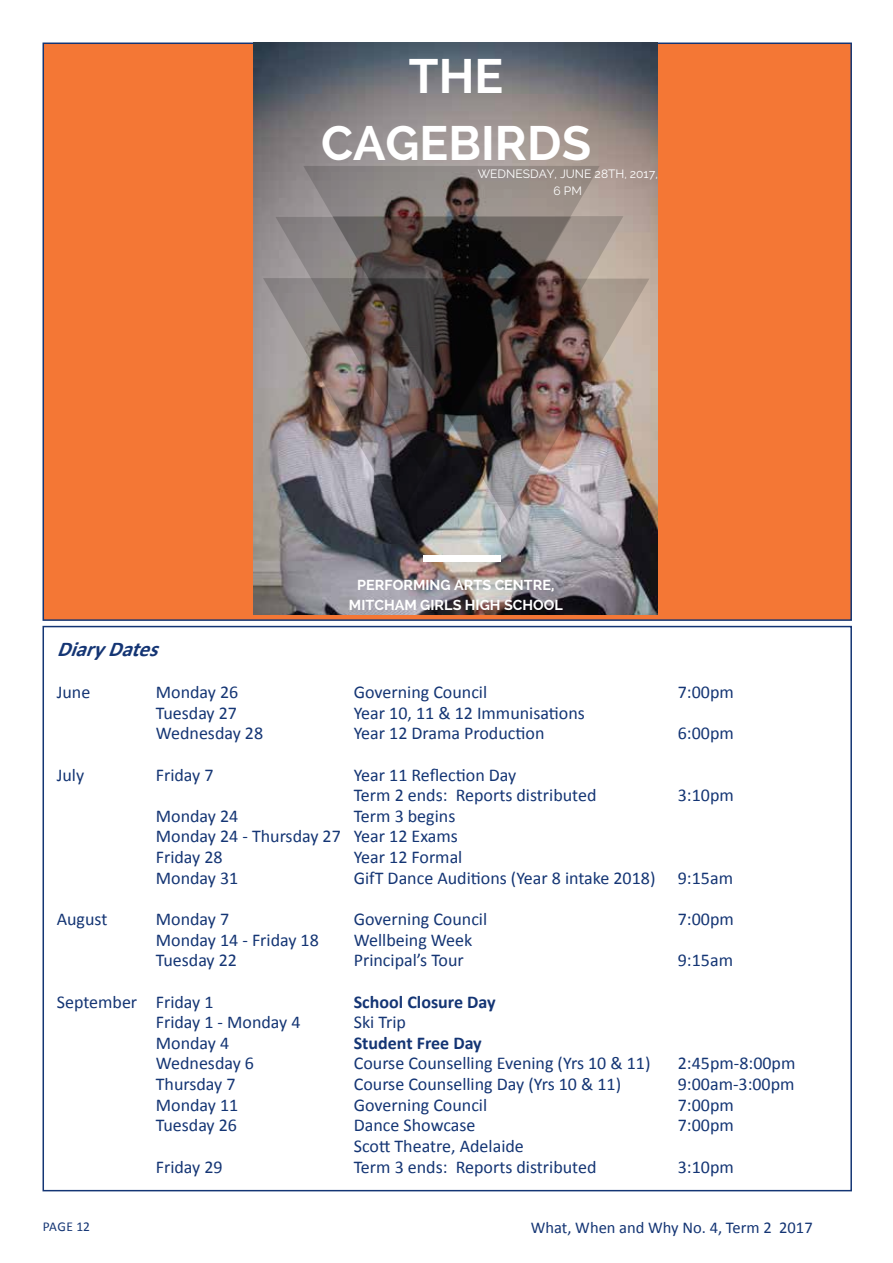
<style>
.page{position:relative;width:893px;height:1263px;background:#fff}
.page>*{position:absolute;margin:0;border:0;box-sizing:border-box;transform-origin:0 0}
.t1{font:700 48px/67.1px "Raleway";color:#fff;text-align:center}
.t2{font:italic 700 21px "Calibri";color:#143574}
.t3{font:18px/20.7px "Calibri";color:#143574}
.t4{font:700 18px "Calibri";color:#143574}
.t5{font:16.5px "Calibri";color:#143574}
.t6{font:700 14.4px/20px "Raleway";color:#fff;text-align:center}
.t7{font:13.5px "Calibri";letter-spacing:.015em;color:#143574}
.t8{font:12px/16.5px "Raleway";color:#fff;text-align:center}
</style>
<div class="page">
<div style="left:43px;top:43px;width:809px;height:578px;background:#f47735;border:2px solid #143574"></div>
<img style="left:254px;top:43px;width:404px;height:571px">
<svg style="left:303px;top:166px;width:297px;height:51px;background:#8c8380"></svg>
<svg style="left:275px;top:217px;width:58px;height:61px;background:#8f8a8b"></svg>
<svg style="left:263px;top:278px;width:104px;height:238px;background:#8e8788"></svg>
<img style="left:367px;top:279px;width:282px;height:244px">
<img style="left:333px;top:216px;width:290px;height:252px">
<div style="left:424px;top:556px;width:77px;height:6px;background:#fff"></div>
<h1 class="t1" style="left:321px;top:43px;width:272px">THE<br>CAGEBIRDS</h1>
<p class="t8" style="left:478px;top:166px;width:182px">WEDNESDAY, JUNE 28TH, 2017,<br>6 PM</p>
<p class="t6" style="left:349px;top:575px;width:215px">PERFORMING ARTS CENTRE,<br>MITCHAM GIRLS HIGH SCHOOL</p>
<p class="t2" style="left:57px;top:635px;width:112px">DiaryDates</p>
<p class="t3" style="left:57px;top:682px;width:35px">June</p>
<p class="t3" style="left:156px;top:682px;width:84px">Monday 26</p>
<p class="t3" style="left:354px;top:682px;width:135px">Governing Council</p>
<p class="t3" style="left:678px;top:682px;width:58px">7:00pm</p>
<p class="t3" style="left:156px;top:702px;width:83px">Tuesday 27</p>
<p class="t3" style="left:354px;top:702px;width:233px">Year 10, 11 &amp; 12 Immunisations</p>
<p class="t3" style="left:156px;top:723px;width:109px">Wednesday 28</p>
<p class="t3" style="left:354px;top:723px;width:192px">Year 12 Drama Production</p>
<p class="t3" style="left:678px;top:723px;width:58px">6:00pm</p>
<p class="t3" style="left:57px;top:764px;width:29px">July</p>
<p class="t3" style="left:156px;top:764px;width:59px">Friday 7</p>
<p class="t3" style="left:354px;top:764px;width:244px">Year 11 Reflection Day<br>Term 2 ends: Reports distributed</p>
<p class="t3" style="left:678px;top:785px;width:58px">3:10pm</p>
<p class="t3" style="left:156px;top:805px;width:304px;text-indent:198px">Term 3 begins<br>Monday 24 - Thursday 27 Year 12 Exams<br>Friday 28</p>
<p class="t3" style="left:156px;top:805px;width:84px">Monday 24</p>
<p class="t3" style="left:354px;top:847px;width:110px">Year 12 Formal</p>
<p class="t3" style="left:156px;top:867px;width:84px">Monday 31</p>
<p class="t3" style="left:354px;top:867px;width:381px">GifT Dance Auditions (Year 8 intake 2018) 9:15am</p>
<p class="t3" style="left:57px;top:909px;width:52px">August</p>
<p class="t3" style="left:156px;top:909px;width:75px">Monday 7</p>
<p class="t3" style="left:354px;top:909px;width:135px">Governing Council</p>
<p class="t3" style="left:678px;top:909px;width:58px">7:00pm</p>
<p class="t3" style="left:156px;top:929px;width:165px">Monday 14 - Friday 18</p>
<p class="t3" style="left:354px;top:929px;width:120px">Wellbeing Week</p>
<p class="t3" style="left:156px;top:950px;width:83px">Tuesday 22</p>
<p class="t3" style="left:354px;top:950px;width:112px">Principal’s Tour</p>
<p class="t3" style="left:678px;top:950px;width:57px">9:15am</p>
<p class="t3" style="left:57px;top:991px;width:158px">September Friday 1</p>
<p class="t4" style="left:354px;top:990px;width:143px">School Closure Day</p>
<p class="t3" style="left:156px;top:1012px;width:146px">Friday 1 - Monday 4</p>
<p class="t3" style="left:354px;top:1012px;width:54px">Ski Trip</p>
<p class="t3" style="left:156px;top:1032px;width:75px">Monday 4</p>
<p class="t4" style="left:354px;top:1031px;width:130px">Student Free Day</p>
<p class="t3" style="left:156px;top:1053px;width:100px">Wednesday 6</p>
<p class="t3" style="left:354px;top:1053px;width:298px">Course Counselling Evening (Yrs 10 &amp; 11)</p>
<p class="t3" style="left:678px;top:1053px;width:119px">2:45pm-8:00pm</p>
<p class="t3" style="left:156px;top:1074px;width:81px">Thursday 7</p>
<p class="t3" style="left:354px;top:1074px;width:269px">Course Counselling Day (Yrs 10 &amp; 11)</p>
<p class="t3" style="left:678px;top:1074px;width:118px">9:00am-3:00pm</p>
<p class="t3" style="left:156px;top:1094px;width:84px">Monday 11</p>
<p class="t3" style="left:354px;top:1094px;width:135px">Governing Council</p>
<p class="t3" style="left:678px;top:1094px;width:58px">7:00pm</p>
<p class="t3" style="left:156px;top:1115px;width:83px">Tuesday 26</p>
<p class="t3" style="left:354px;top:1115px;width:123px">Dance Showcase</p>
<p class="t3" style="left:678px;top:1115px;width:58px">7:00pm</p>
<p class="t3" style="left:354px;top:1136px;width:172px">Scott Theatre, Adelaide</p>
<p class="t3" style="left:156px;top:1156px;width:68px">Friday 29</p>
<p class="t3" style="left:354px;top:1156px;width:244px">Term 3 ends: Reports distributed</p>
<p class="t3" style="left:678px;top:1156px;width:58px">3:10pm</p>
<p class="t7" style="left:43px;top:1217px;width:49px">PAGE 12</p>
<p class="t5" style="left:531px;top:1217px;width:283px">What, When and Why No. 4, Term 2 2017</p>
</div>
